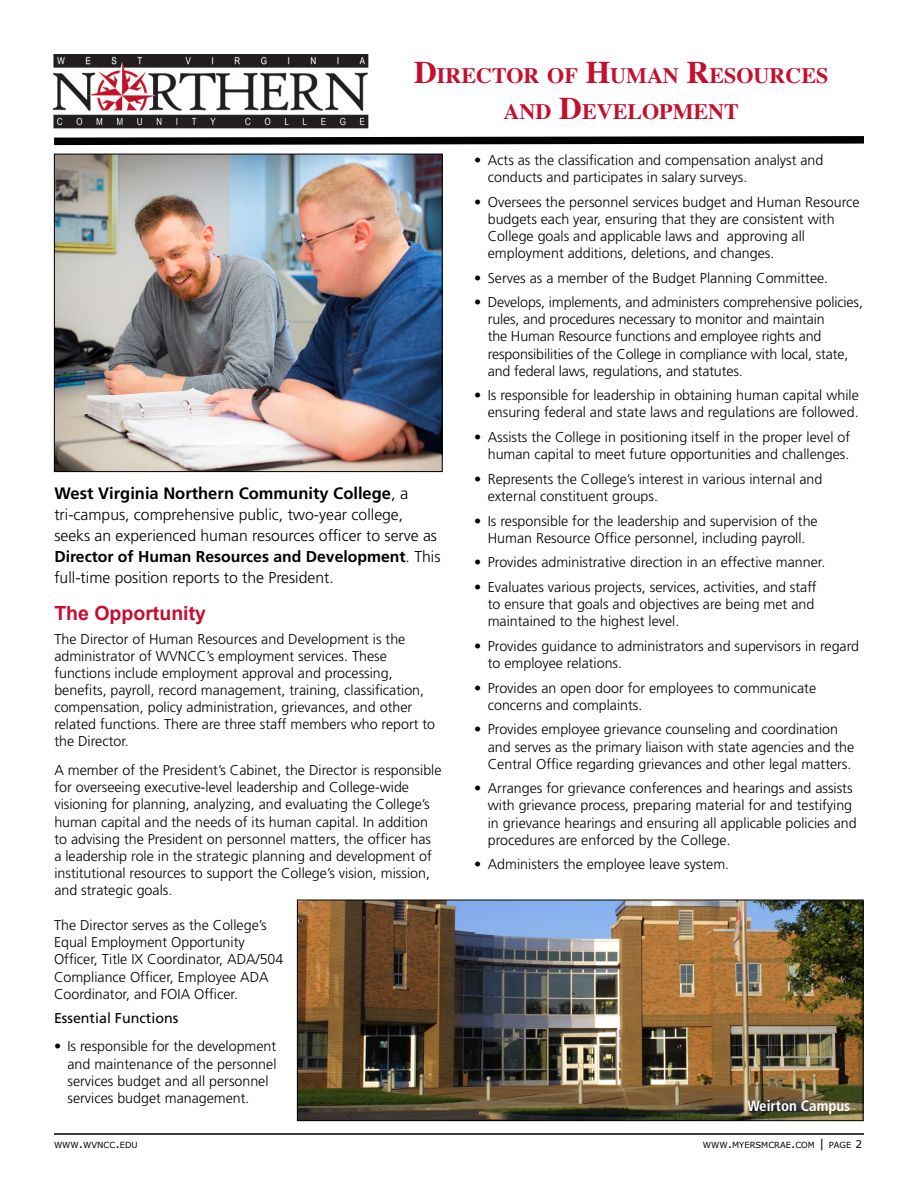
<style>
.page{position:relative;width:918px;height:1188px;background:#fff}
.page>*{position:absolute;margin:0;border:0;box-sizing:border-box;transform-origin:0 0}
.t1{font:700 22.05px/36px "Times";color:#c4102f;text-align:center}
.t2{font:700 19.5px "Arial";color:#c4102f}
.t3{font:700 16.5px "Frutiger";color:#000}
.t4{font:300 15.75px/21px "Frutiger";color:#000}
.t5{font:700 condensed 15px "Frutiger";color:#fff}
.t6{font:300 14.25px/17.1px "Frutiger";color:#000}
.t7{font:14.25px "Frutiger";color:#000}
.t8{font:8.4px "Verdana";color:#000}
.s1{font-size:31.5px}
.s2{font-weight:300}
.s3{font-weight:700}
.s4{font-size:12px}
.s5{font-size:10.5px}
</style>
<div class="page">
<svg style="left:54px;top:136px;width:810px;height:10px"></svg>
<img style="left:54px;top:54px;width:315px;height:75px">
<img style="left:299px;top:902px;width:562px;height:217px">
<div style="left:297px;top:900px;width:566px;height:221px;border:1px solid #000"></div>
<img style="left:56px;top:156px;width:385px;height:314px">
<div style="left:54px;top:154px;width:389px;height:318px;border:1px solid #000"></div>
<hr style="left:54px;top:1133px;width:810px;height:2px;background:#000">
<h1 class="t1" style="left:414px;top:55px;width:416px"><span class="s1">D</span>IRECTOR OF <span class="s1">H</span>UMAN <span class="s1">R</span>ESOURCES<br>AND <span class="s1">D</span>EVELOPMENT</h1>
<p class="t3" style="left:54px;top:484px;width:356px">West Virginia Northern Community College<span class="s2">, a</span></p>
<p class="t4" style="left:54px;top:504px;width:388px">tri-campus, comprehensive public, two-year college, seeks an experienced human resources officer to serve as <span class="s3">Director of Human Resources and Development</span>. This full-time position reports to the President.</p>
<h2 class="t2" style="left:54px;top:600px;width:153px">The Opportunity</h2>
<p class="t6" style="left:54px;top:630px;width:382px">The Director of Human Resources and Development is the administrator of WVNCC’s employment services. These functions include employment approval and processing, benefits, payroll, record management, training, classification, compensation, policy administration, grievances, and other related functions. There are three staff members who report to the Director.</p>
<p class="t6" style="left:54px;top:762px;width:389px">A member of the President’s Cabinet, the Director is responsible for overseeing executive-level leadership and College-wide visioning for planning, analyzing, and evaluating the College’s human capital and the needs of its human capital. In addition to advising the President on personnel matters, the officer has a leadership role in the strategic planning and development of institutional resources to support the College’s vision, mission, and strategic goals.</p>
<p class="t6" style="left:54px;top:917px;width:231px">The Director serves as the College’s Equal Employment Opportunity Officer, Title IX Coordinator, ADA/504<br>Compliance Officer, Employee ADA Coordinator, and FOIA Officer.</p>
<p class="t7" style="left:54px;top:1009px;width:126px">Essential Functions</p>
<p class="t6" style="left:67px;top:1038px;width:211px;text-indent:-13px">• Is responsible for the development and maintenance of the personnel services budget and all personnel services budget management.</p>
<p class="t6" style="left:488px;top:151px;width:337px;text-indent:-13px">• Acts as the classification and compensation analyst and conducts and participates in salary surveys.</p>
<p class="t6" style="left:488px;top:193px;width:373px;text-indent:-13px">• Oversees the personnel services budget and Human Resource budgets each year, ensuring that they are consistent with College goals and applicable laws and approving all employment additions, deletions, and changes.</p>
<p class="t6" style="left:474px;top:269px;width:355px">• Serves as a member of the Budget Planning Committee.</p>
<p class="t6" style="left:488px;top:294px;width:377px;text-indent:-13px">• Develops, implements, and administers comprehensive policies, rules, and procedures necessary to monitor and maintain<br>the Human Resource functions and employee rights and responsibilities of the College in compliance with local, state, and federal laws, regulations, and statutes.</p>
<p class="t6" style="left:474px;top:387px;width:386px;text-align:right">• Is responsible for leadership in obtaining human capital while ensuring federal and state laws and regulations are followed.</p>
<p class="t6" style="left:474px;top:429px;width:377px;text-align:right">• Assists the College in positioning itself in the proper level of human capital to meet future opportunities and challenges.</p>
<p class="t6" style="left:488px;top:470px;width:336px;text-indent:-13px">• Represents the College’s interest in various internal and external constituent groups.</p>
<p class="t6" style="left:474px;top:512px;width:345px;text-align:center">• Is responsible for the leadership and supervision of the<br>Human Resource Office personnel, including payroll.</p>
<p class="t6" style="left:474px;top:554px;width:353px">• Provides administrative direction in an effective manner.</p>
<p class="t6" style="left:488px;top:579px;width:330px;text-indent:-13px">• Evaluates various projects, services, activities, and staff to ensure that goals and objectives are being met and maintained to the highest level.</p>
<p class="t6" style="left:488px;top:637px;width:373px;text-indent:-13px">• Provides guidance to administrators and supervisors in regard to employee relations.</p>
<p class="t6" style="left:488px;top:679px;width:330px;text-indent:-13px">• Provides an open door for employees to communicate concerns and complaints.</p>
<p class="t6" style="left:488px;top:721px;width:368px;text-indent:-13px">• Provides employee grievance counseling and coordination and serves as the primary liaison with state agencies and the<br>Central Office regarding grievances and other legal matters.</p>
<p class="t6" style="left:488px;top:780px;width:370px;text-indent:-13px">• Arranges for grievance conferences and hearings and assists with grievance process, preparing material for and testifying in grievance hearings and ensuring all applicable policies and procedures are enforced by the College.</p>
<p class="t6" style="left:474px;top:856px;width:256px">• Administers the employee leave system.</p>
<p class="t5" style="left:747px;top:1097px;width:104px">Weirton Campus</p>
<p class="t8" style="left:54px;top:1139px;width:85px">WWW<span class="s4">.</span>WVNCC<span class="s4">.</span>EDU</p>
<p class="t8" style="left:703px;top:1139px;width:161px">WWW<span class="s4">.</span>MYERSMCRAE<span class="s4">.</span>COM <span class="s4">|</span> PAGE <span class="s5">2</span></p>
</div>
